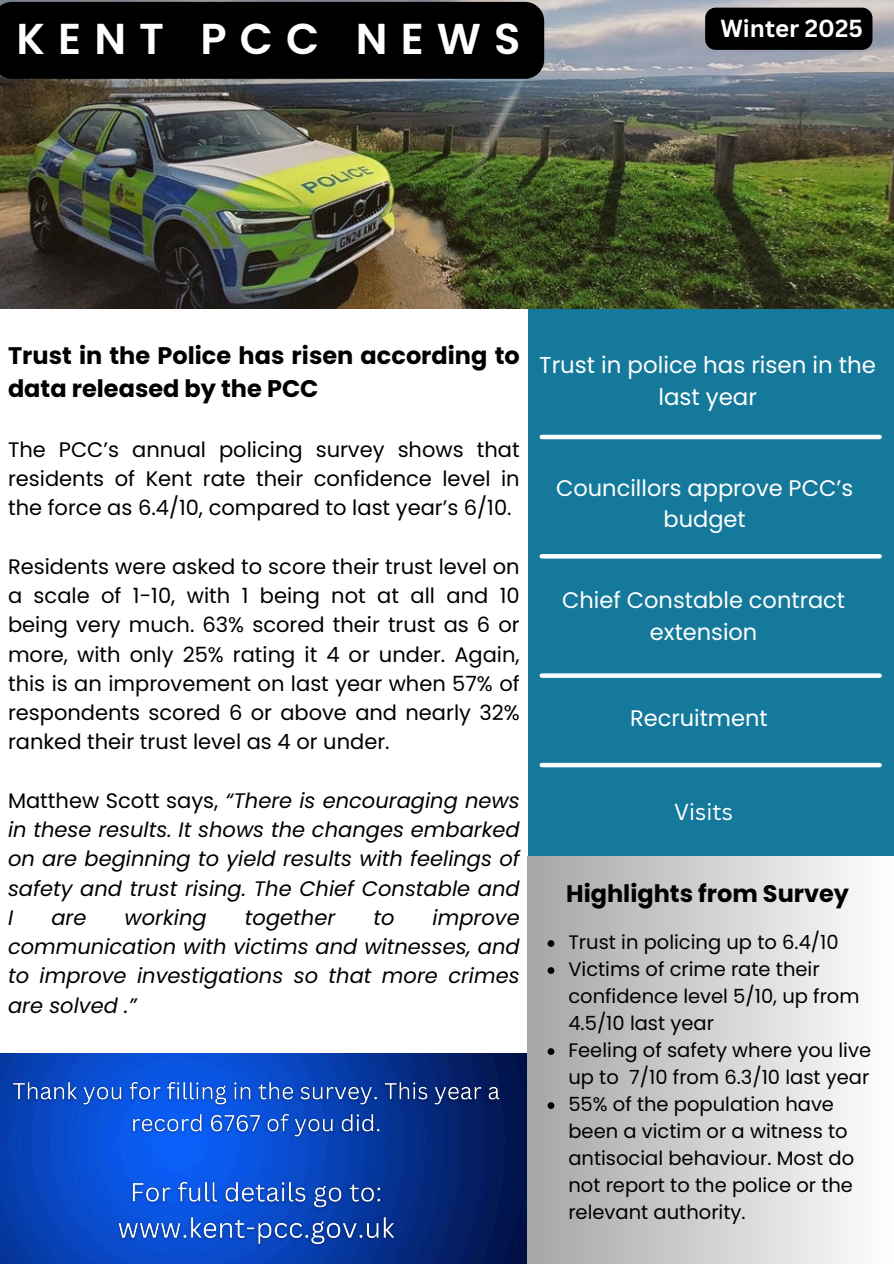
<style>
.page{position:relative;width:894px;height:1264px;background:#fff}
.page>*{position:absolute;margin:0;border:0;box-sizing:border-box;transform-origin:0 0}
.t1{font:600 43.2px "Poppins";letter-spacing:.305em;color:#fff}
.t2{font:700 24px/32.7px "Poppins";color:#000}
.t3{font:700 24px "Canva Sans";color:#fff}
.t4{font:22.95px/31.5px "Poppins";color:#fff;text-align:center}
.t5{font:22.5px/31.5px "Poppins";color:#fff;text-align:center}
.t6{font:22.5px "Canva Sans";color:#fff}
.t7{font:21px/29.2px "Poppins";color:#000;text-align:justify}
.t8{font:italic 21px/29.2px "Poppins";color:#000;text-align:justify}
.t9{font:19.5px/27px "Poppins";color:#000}
.s1{font-style:normal}
</style>
<div class="page">
<div style="left:527px;top:205px;width:366px;height:683px;background:#15799b"></div>
<div style="left:541px;top:673px;width:338px;height:5px;background:#fff"></div>
<div style="left:541px;top:762px;width:338px;height:5px;background:#fff"></div>
<svg style="left:541px;top:554px;width:338px;height:4px"></svg>
<hr style="left:541px;top:435px;width:338px;height:4px;background:#fff">
<img style="left:0;top:1053px;width:527px;height:210px">
<img style="left:0;top:0;width:893px;height:308px">
<div style="left:527px;top:857px;width:366px;height:406px;background:linear-gradient(to right,#a6a6a6,#fefefe)"></div>
<div style="left:0;top:2px;width:544px;height:77px;background:#000"></div>
<div style="left:705px;top:8px;width:167px;height:42px;background:#000"></div>
<svg style="left:547px;top:940px;width:7px;height:6px"></svg>
<svg style="left:547px;top:967px;width:7px;height:6px"></svg>
<svg style="left:547px;top:1048px;width:7px;height:6px"></svg>
<svg style="left:547px;top:1102px;width:7px;height:6px"></svg>
<img style="left:6px;top:1075px;width:501px;height:176px">
<p class="t1" style="left:17px;top:9px;width:505px">KENT PCC NEWS</p>
<h2 class="t3" style="left:720px;top:12px;width:144px">Winter 2025</h2>
<h4 class="t2" style="left:8px;top:339px;width:513px">Trust in the Police has risen according to data released by the PCC</h4>
<p class="t7" style="left:8px;top:435px;width:513px">The PCC’s annual policing survey shows that residents of Kent rate their confidence level in the force as 6.4/10, compared to last year’s 6/10.</p>
<p class="t7" style="left:8px;top:552px;width:513px">Residents were asked to score their trust level on a scale of 1-10, with 1 being not at all and 10 being very much. 63% scored their trust as 6 or more, with only 25% rating it 4 or under. Again, this is an improvement on last year when 57% of respondents scored 6 or above and nearly 32% ranked their trust level as 4 or under.</p>
<h4 class="t8" style="left:8px;top:786px;width:513px"><span class="s1">Matthew Scott says,</span> “There is encouraging news in these results. It shows the changes embarked on are beginning to yield results with feelings of safety and trust rising. The Chief Constable and I</h4>
<h4 class="t8" style="left:8px;top:903px;width:513px;text-indent:424px">improve communication with victims and witnesses, and to improve investigations so that more crimes are solved .”</h4>
<h4 class="t8" style="left:51px;top:903px;width:37px">are</h4>
<h4 class="t8" style="left:125px;top:903px;width:84px">working</h4>
<h4 class="t8" style="left:245px;top:903px;width:92px">together</h4>
<h4 class="t8" style="left:373px;top:903px;width:23px">to</h4>
<h1 class="t4" style="left:539px;top:349px;width:338px">Trust in police has risen in the last year</h1>
<h4 class="t5" style="left:556px;top:472px;width:298px">Councillors approve PCC’s budget</h4>
<h4 class="t5" style="left:562px;top:584px;width:284px">Chief Constable contract extension</h4>
<h4 class="t5" style="left:630px;top:702px;width:139px">Recruitment</h4>
<h4 class="t6" style="left:674px;top:796px;width:60px">Visits</h4>
<p class="t2" style="left:566px;top:877px;width:284px">Highlights from Survey</p>
<h4 class="t9" style="left:568px;top:928px;width:272px">Trust in policing up to 6.4/10</h4>
<p class="t9" style="left:568px;top:955px;width:292px">Victims of crime rate their confidence level 5/10, up from<br>4.5/10 last year</p>
<h4 class="t9" style="left:568px;top:1036px;width:304px">Feeling of safety where you live up to 7/10 from 6.3/10 last year</h4>
<h2 class="t9" style="left:568px;top:1090px;width:287px">55% of the population have been a victim or a witness to antisocial behaviour. Most do not report to the police or the relevant authority.</h2>
</div>
